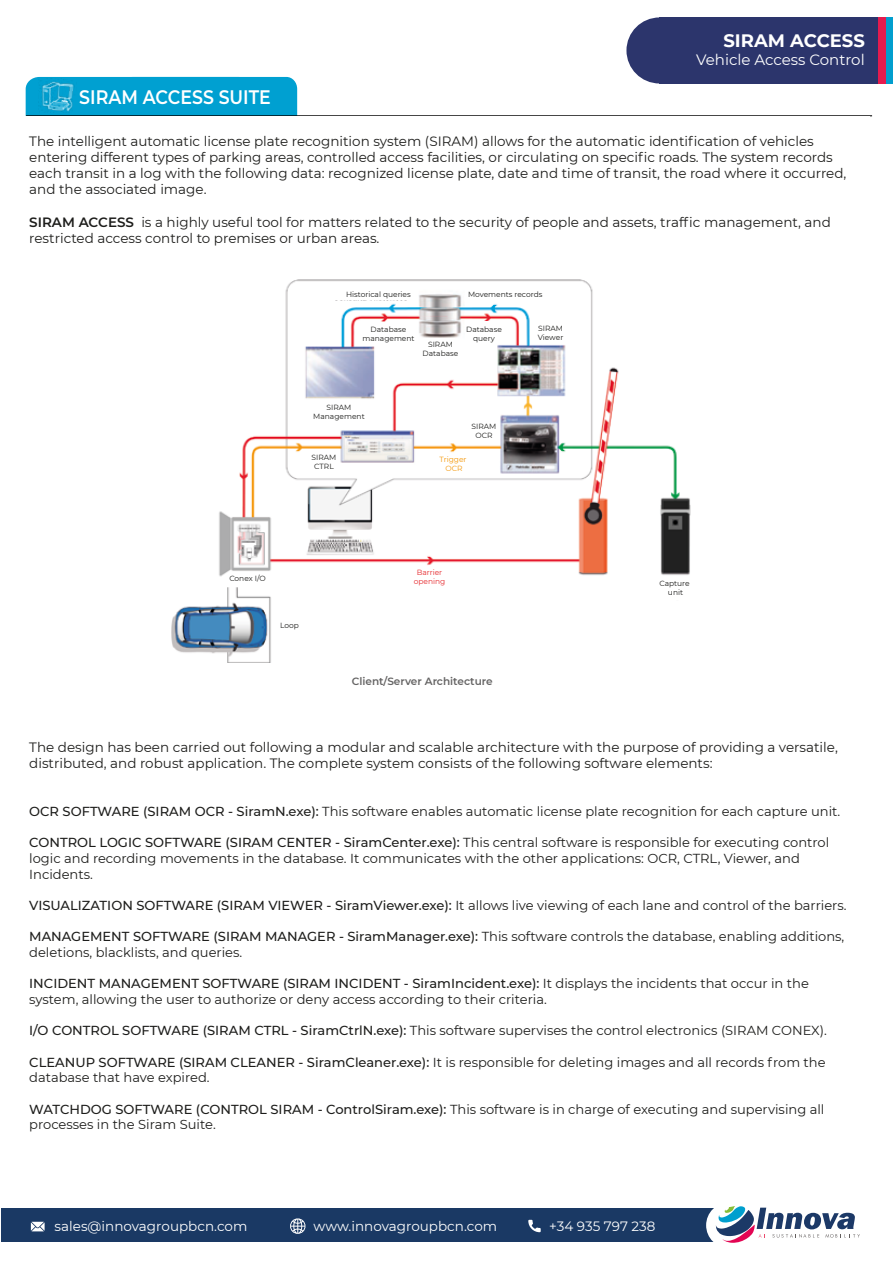
<style>
.page{position:relative;width:893px;height:1263px;background:#fff}
.page>*{position:absolute;margin:0;border:0;box-sizing:border-box;transform-origin:0 0}
.t1{font:600 19.5px "Montserrat";color:#fff;scale:.89 1}
.t2{font:700 18px "Montserrat";color:#fff}
.t3{font:15px "Montserrat";color:#fff}
.t4{font:13.5px/16.2px "Montserrat";color:#1d1d1b}
.t5{font:13.5px "Montserrat";color:#fff}
.t6{font:13.05px/15.6px "Montserrat";color:#1d1d1b}
.t7{font:600 10.5px "Montserrat";color:#646363}
.t8{font:7.5px/9px "Montserrat";color:#1d1d1b;text-align:center}
.t9{font:7.5px/9px "Montserrat";color:#e6282c;text-align:center}
.t10{font:7.5px/9px "Montserrat";color:#f4980a;text-align:center}
.s1{font-weight:600}
.s2{font-weight:500}
</style>
<div class="page">
<div style="left:26px;top:77px;width:104px;height:38px;background:#00a0d1"></div>
<div style="left:122px;top:77px;width:175px;height:51px;background:#00a0d1;border-radius:11px"></div>
<hr style="left:26px;top:115px;width:846px;height:1px;background:#000101">
<div style="left:659px;top:17px;width:234px;height:66px;background:#2c356c"></div>
<div style="left:626px;top:17px;width:66px;height:66px;background:#2c356c;border-radius:50%"></div>
<div style="left:885px;top:17px;width:8px;height:66px;background:#029ece"></div>
<div style="left:878px;top:17px;width:8px;height:66px;background:#e51b4e"></div>
<div style="left:1px;top:1208px;width:731px;height:34px;background:#1a3964"></div>
<div style="left:706px;top:1202px;width:46px;height:46px;background:#fff;border-radius:50%"></div>
<svg style="left:716px;top:1206px;width:144px;height:37px"></svg>
<svg style="left:31px;top:1222px;width:14px;height:9px"></svg>
<svg style="left:528px;top:1220px;width:13px;height:12px"></svg>
<svg style="left:290px;top:1218px;width:16px;height:16px"></svg>
<div style="left:23px;top:116px;width:846px;height:25px;background:#fff"></div>
<img style="left:38px;top:78px;width:38px;height:36px">
<img style="left:171px;top:280px;width:520px;height:383px">
<div style="left:278px;top:624px;width:22px;height:15px;background:#fff"></div>
<div style="left:227px;top:573px;width:40px;height:13px;background:#fff"></div>
<div style="left:643px;top:578px;width:59px;height:22px;background:#fff"></div>
<div style="left:468px;top:291px;width:94px;height:12px;background:#fff"></div>
<div style="left:328px;top:290px;width:80px;height:10px;background:#fff"></div>
<div style="left:372px;top:322px;width:39px;height:20px;background:#fff"></div>
<div style="left:469px;top:321px;width:37px;height:20px;background:#fff"></div>
<div style="left:423px;top:338px;width:31px;height:26px;background:#fff"></div>
<div style="left:544px;top:319px;width:30px;height:23px;background:#fff"></div>
<div style="left:461px;top:416px;width:34px;height:20px;background:#fff"></div>
<div style="left:439px;top:454px;width:31px;height:21px;background:#fff"></div>
<div style="left:308px;top:452px;width:31px;height:21px;background:#fff"></div>
<div style="left:310px;top:402px;width:58px;height:20px;background:#fff"></div>
<div style="left:404px;top:567px;width:49px;height:29px;background:#fff"></div>
<h1 class="t1" style="left:79px;top:83px;width:217px">SIRAM ACCESS SUITE</h1>
<h2 class="t2" style="left:723px;top:28px;width:143px">SIRAM ACCESS</h2>
<p class="t3" style="left:696px;top:50px;width:170px">Vehicle Access Control</p>
<p class="t4" style="left:29px;top:132px;width:819px">The intelligent automatic license plate recognition system (SIRAM) allows for the automatic identification of vehicles entering different types of parking areas, controlled access facilities, or circulating on specific roads. The system records each transit in a log with the following data: recognized license plate, date and time of transit, the road where it occurred, and the associated image.</p>
<p class="t4" style="left:29px;top:213px;width:803px"><span class="s1">SIRAM ACCESS</span> is a highly useful tool for matters related to the security of people and assets, traffic management, and restricted access control to premises or urban areas.</p>
<p class="t8" style="left:346px;top:290px;width:66px">Historical queries</p>
<p class="t8" style="left:468px;top:290px;width:76px">Movements records</p>
<p class="t8" style="left:362px;top:325px;width:54px">Database management</p>
<p class="t8" style="left:466px;top:324px;width:37px">Database query</p>
<p class="t8" style="left:423px;top:339px;width:37px">SIRAM<br>Database</p>
<p class="t8" style="left:313px;top:402px;width:53px">SIRAM<br>Management</p>
<p class="t8" style="left:312px;top:453px;width:26px">SIRAM<br>CTRL</p>
<p class="t8" style="left:472px;top:421px;width:26px">SIRAM<br>OCR</p>
<p class="t10" style="left:440px;top:454px;width:28px">Trigger<br>OCR</p>
<p class="t8" style="left:538px;top:324px;width:27px;text-align:left">SIRAM<br>Viewer</p>
<p class="t8" style="left:229px;top:574px;width:38px">Conex I/O</p>
<p class="t9" style="left:414px;top:568px;width:33px">Barrier opening</p>
<p class="t8" style="left:280px;top:620px;width:20px">Loop</p>
<p class="t7" style="left:352px;top:674px;width:142px">Client/Server Architecture</p>
<p class="t8" style="left:659px;top:579px;width:32px">Capture unit</p>
<p class="t4" style="left:29px;top:738px;width:810px">The design has been carried out following a modular and scalable architecture with the purpose of providing a versatile, distributed, and robust application. The complete system consists of the following software elements:</p>
<p class="t6" style="left:29px;top:803px;width:813px"><span class="s2">OCR SOFTWARE (SIRAM OCR - SiramN.exe):</span> This software enables automatic license plate recognition for each capture unit.</p>
<p class="t6" style="left:29px;top:834px;width:801px"><span class="s2">CONTROL LOGIC SOFTWARE (SIRAM CENTER - SiramCenter.exe):</span> This central software is responsible for executing control logic and recording movements in the database. It communicates with the other applications: OCR, CTRL, Viewer, and<br>Incidents.</p>
<p class="t6" style="left:29px;top:897px;width:819px"><span class="s2">VISUALIZATION SOFTWARE (SIRAM VIEWER - SiramViewer.exe):</span> It allows live viewing of each lane and control of the barriers.</p>
<p class="t6" style="left:29px;top:928px;width:817px"><span class="s2">MANAGEMENT SOFTWARE (SIRAM MANAGER - SiramManager.exe):</span> This software controls the database, enabling additions, deletions, blacklists, and queries.</p>
<p class="t6" style="left:29px;top:975px;width:781px"><span class="s2">INCIDENT MANAGEMENT SOFTWARE (SIRAM INCIDENT - SiramIncident.exe):</span> It displays the incidents that occur in the system, allowing the user to authorize or deny access according to their criteria.</p>
<p class="t6" style="left:29px;top:1022px;width:799px"><span class="s2">I/O CONTROL SOFTWARE (SIRAM CTRL - SiramCtrlN.exe):</span> This software supervises the control electronics (SIRAM CONEX).</p>
<p class="t6" style="left:29px;top:1054px;width:798px"><span class="s2">CLEANUP SOFTWARE (SIRAM CLEANER - SiramCleaner.exe):</span> It is responsible for deleting images and all records from the database that have expired.</p>
<p class="t6" style="left:29px;top:1101px;width:797px"><span class="s2">WATCHDOG SOFTWARE (CONTROL SIRAM - ControlSiram.exe):</span> This software is in charge of executing and supervising all processes in the Siram Suite.</p>
<p class="t5" style="left:55px;top:1216px;width:194px">sales@innovagroupbcn.com</p>
<p class="t5" style="left:313px;top:1216px;width:185px">www.innovagroupbcn.com</p>
<p class="t5" style="left:549px;top:1217px;width:108px">+34 935 797 238</p>
</div>
